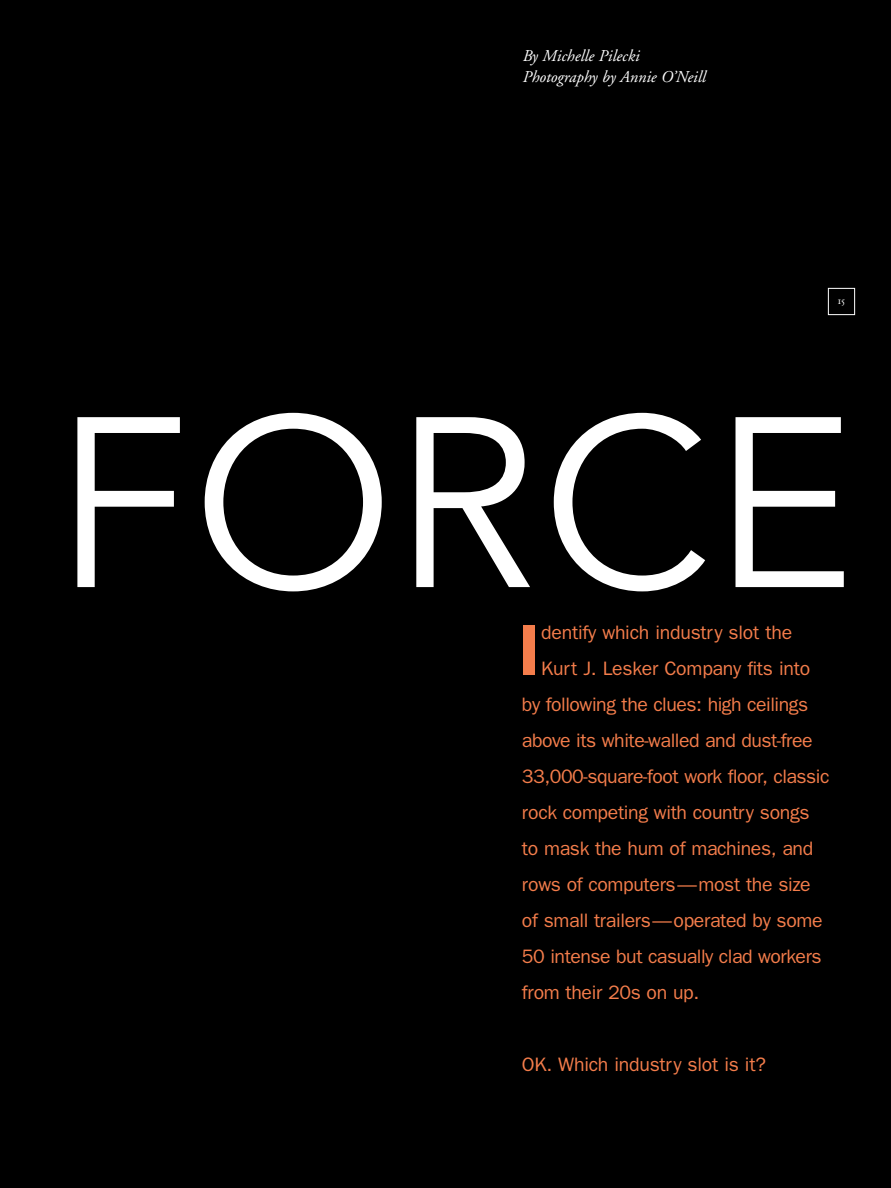
<style>
.page{position:relative;width:891px;height:1188px;background:#000}
.page>*{position:absolute;margin:0;border:0;box-sizing:border-box;transform-origin:0 0}
.t1{font:240px "Avenir";letter-spacing:.015em;color:#fff}
.t2{font:600 71.85px "Franklin Gothic";color:#f47d4b}
.t3{font:19.5px "Franklin Gothic";letter-spacing:-.02em;color:#f47d4b}
.t4{font:italic 16.5px/21px "Adobe Garamond";color:#fff}
.t5{font:10.5px "Adobe Garamond Regular SC";color:#fff}
</style>
<div class="page">
<div style="left:828px;top:288px;width:27px;height:27px;border:1px solid #fff"></div>
<p class="t4" style="left:522px;top:47px;width:185px">By Michelle Pilecki<br>Photography by Annie O’Neill</p>
<p class="t5" style="left:838px;top:296px;width:9px">15</p>
<h1 class="t1" style="left:54px;top:406px;width:802px">FORCE</h1>
<h2 class="t2" style="left:519px;top:626px;width:23px">I</h2>
<p class="t3" style="left:541px;top:625px;width:252px">dentify which industry slot the</p>
<p class="t3" style="left:541px;top:661px;width:270px">Kurt J. Lesker Company fits into</p>
<p class="t3" style="left:522px;top:697px;width:288px">by following the clues: high ceilings</p>
<p class="t3" style="left:522px;top:733px;width:292px">above its white-walled and dust-free</p>
<p class="t3" style="left:522px;top:769px;width:309px">33,000-square-foot work floor, classic</p>
<p class="t3" style="left:522px;top:806px;width:289px">rock competing with country songs</p>
<p class="t3" style="left:522px;top:842px;width:293px">to mask the hum of machines, and</p>
<p class="t3" style="left:522px;top:878px;width:290px">rows of computers—most the size</p>
<p class="t3" style="left:522px;top:914px;width:302px">of small trailers—operated by some</p>
<p class="t3" style="left:522px;top:950px;width:301px">50 intense but casually clad workers</p>
<p class="t3" style="left:522px;top:986px;width:179px">from their 20s on up.</p>
<p class="t3" style="left:522px;top:1058px;width:245px">OK. Which industry slot is it?</p>
</div>
